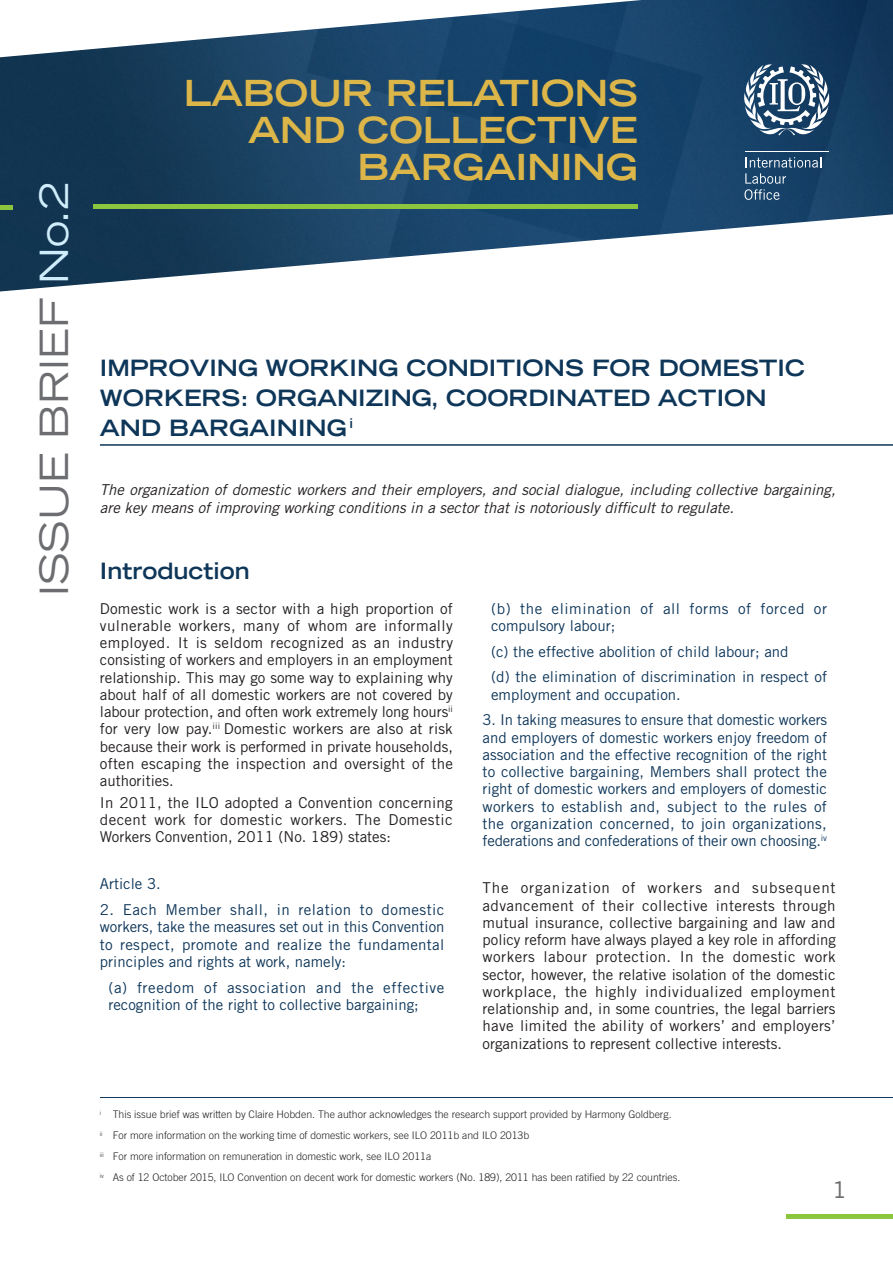
<style>
.page{position:relative;width:893px;height:1263px;background:#fff}
.page>*{position:absolute;margin:0;border:0;box-sizing:border-box;transform-origin:0 0}
.t1{font:expanded 39px "Trade Gothic LT Std";color:#6c6d70}
.t2{font:700 expanded 36px/37px "Trade Gothic LT Std";letter-spacing:-.01em;color:#ddb649;text-align:right}
.t3{font:700 expanded 22.5px/30px "Trade Gothic LT Std";color:#0e3659}
.t4{font:expanded 22.5px "Trade Gothic LT Std";color:#6c6d70}
.t5{font:15px/17.2px "Trade Gothic LT Std";color:#231f20;text-align:justify}
.t6{font:15px/17.2px "Trade Gothic LT Std";color:#0e3659;text-align:justify}
.t7{font:italic 15px/17.2px "Trade Gothic LT Std";color:#231f20}
.t8{font:15px/17.2px "Trade Gothic LT Std";letter-spacing:.035em;color:#0e3659}
.t9{font:300 10.5px/21.1px "Trade Gothic LT Std";color:#231f20}
.s1{color:#cfedfb}
</style>
<div class="page">
<hr style="left:787px;top:1214px;width:106px;height:4px;background:#8bc63e">
<img style="left:0;top:0;width:893px;height:291px">
<svg style="left:0;top:0;width:642px;height:57px"></svg>
<hr style="left:745px;top:151px;width:83px;height:1px;background:#fff">
<svg style="left:744px;top:157px;width:77px;height:43px;background:#33587a"></svg>
<svg style="left:744px;top:64px;width:85px;height:71px"></svg>
<div style="left:0;top:205px;width:13px;height:5px;background:#8bc63e"></div>
<hr style="left:94px;top:205px;width:544px;height:4px;background:#8bc63e">
<svg style="left:13px;top:243px;width:587px;height:203px"></svg>
<hr style="left:100px;top:444px;width:793px;height:2px;background:#0e3659">
<hr style="left:100px;top:1097px;width:793px;height:1px;background:#0e3659">
<h1 class="t1" style="left:29px;top:596px;width:416px;rotate:-90deg">ISSUE BRIEF <span class="s1">No.2</span></h1>
<h2 class="t2" style="left:184px;top:74px;width:456px">LABOUR RELATIONS<br>AND COLLECTIVE<br>BARGAINING</h2>
<h3 class="t3" style="left:100px;top:352px;width:702px">I MPROVING WORKING CONDITIONS FOR DOMESTIC<br>WORKERS: ORGANIZING, COORDINATED ACTION<br>AND BARGAINING <sup>I</sup></h3>
<p class="t7" style="left:100px;top:482px;width:737px">The organization of domestic workers and their employers, and social dialogue, including collective bargaining, are key means of improving working conditions in a sector that is notoriously difficult to regulate.</p>
<h3 class="t3" style="left:100px;top:556px;width:151px">I NTRODUCTION</h3>
<p class="t5" style="left:100px;top:599px;width:355px">Domestic work is a sector with a high proportion of vulnerable workers, many of whom are informally employed. It is seldom recognized as an industry consisting of workers and employers in an employment relationship. This may go some way to explaining why about half of all domestic workers are not covered by labour protection, and often work extremely long hours<sup>ii </sup>for very low pay.<sup>iii</sup> Domestic workers are also at risk because their work is performed in private households, often escaping the inspection and oversight of the authorities.</p>
<p class="t5" style="left:100px;top:793px;width:354px">In 2011, the ILO adopted a Convention concerning decent work for domestic workers. The Domestic Workers Convention, 2011 (No. 189) states:</p>
<p class="t6" style="left:100px;top:875px;width:62px">Article 3.</p>
<p class="t6" style="left:100px;top:901px;width:346px">2. Each Member shall, in relation to domestic workers, take the measures set out in this Convention to respect, promote and realize the fundamental principles and rights at work, namely:</p>
<p class="t6" style="left:108px;top:978px;width:337px">(a) freedom of association and the effective recognition of the right to collective bargaining;</p>
<p class="t8" style="left:491px;top:599px;width:337px">(b) the elimination of all forms of forced or compulsory labour;</p>
<p class="t6" style="left:491px;top:638px;width:337px;line-height:25.8px">(c) the effective abolition of child labour; and<br>(d) the elimination of discrimination in respect of</p>
<p class="t6" style="left:491px;top:685px;width:191px">employment and occupation.</p>
<p class="t6" style="left:483px;top:711px;width:346px">3. In taking measures to ensure that domestic workers and employers of domestic workers enjoy freedom of association and the effective recognition of the right to collective bargaining, Members shall protect the right of domestic workers and employers of domestic workers to establish and, subject to the rules of the organization concerned, to join organizations, federations and confederations of their own choosing.<sup>iv</sup></p>
<p class="t5" style="left:483px;top:879px;width:355px">The organization of workers and subsequent advancement of their collective interests through mutual insurance, collective bargaining and law and policy reform have always played a key role in affording workers labour protection. In the domestic work sector, however, the relative isolation of the domestic workplace, the highly individualized employment relationship and, in some countries, the legal barriers have limited the ability of workers’ and employers’ organizations to represent collective interests.</p>
<p class="t9" style="left:100px;top:1104px;width:582px"><sup>i</sup> This issue brief was written by Claire Hobden. The author acknowledges the research support provided by Harmony Goldberg.<br><sup>ii</sup> For more information on the working time of domestic workers, see ILO 2011b and ILO 2013b<br><sup>iii</sup> For more information on remuneration in domestic work, see ILO 2011a<br><sup>iv</sup> As of 12 October 2015, ILO Convention on decent work for domestic workers (No. 189), 2011 has been ratified by 22 countries.</p>
<h3 class="t4" style="left:831px;top:1175px;width:18px">1</h3>
</div>
